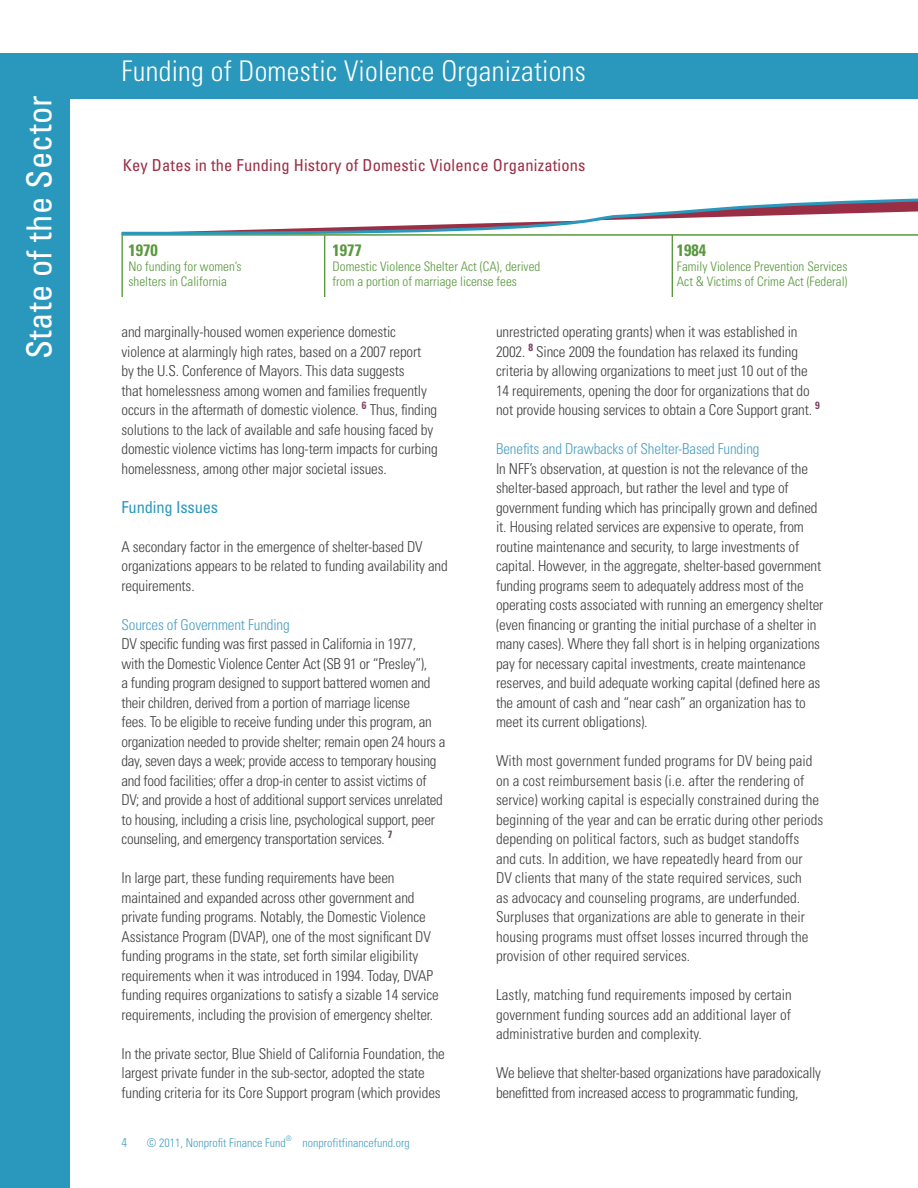
<style>
.page{position:relative;width:918px;height:1188px;background:#fff}
.page>*{position:absolute;margin:0;border:0;box-sizing:border-box;transform-origin:0 0}
.t1{font:condensed 34.5px "Univers LT Std";letter-spacing:.01em;color:#fff}
.t2{font:300 condensed 28.5px "Univers LT Std";letter-spacing:.01em;color:#fff}
.t3{font:condensed 16.5px "Univers LT Std";letter-spacing:.01em;color:#9a2e45}
.t4{font:condensed 16.5px "Univers LT Std";letter-spacing:-.01em;color:#2a98bd}
.t5{font:700 condensed 16.5px "Univers LT Std";color:#59983e}
.t6{font:300 condensed 15px/19.5px "Univers LT Std";letter-spacing:-.01em;color:#414042}
.t7{font:300 condensed 15px "Univers LT Std";letter-spacing:-.01em;color:#4a9fc2}
.t8{font:300 condensed 13.2px/15px "Univers LT Std";color:#59983e}
.t9{font:300 condensed 12.75px "Univers LT Std";color:#4a9fc2}
.t10{font:300 condensed 12px "Univers LT Std";color:#4a9fc2}
.t11{font:300 condensed 7.5px "Univers LT Std";color:#4a9fc2}
</style>
<div class="page">
<div style="left:0;top:53px;width:918px;height:45px;background:#2a98bd"></div>
<div style="left:0;top:71px;width:69px;height:1117px;background:#2a98bd"></div>
<hr style="left:121px;top:233px;width:2px;height:64px;background:#59983e">
<hr style="left:672px;top:235px;width:1px;height:62px;background:#59983e">
<hr style="left:324px;top:235px;width:1px;height:62px;background:#59983e">
<svg style="left:121px;top:198px;width:797px;height:38px"></svg>
<h1 class="t1" style="left:17px;top:359px;width:266px;rotate:-90deg">State of the Sector</h1>
<h2 class="t2" style="left:122px;top:54px;width:466px">Funding of Domestic Violence Organizations</h2>
<p class="t3" style="left:123px;top:155px;width:464px">Key Dates in the Funding History of Domestic Violence Organizations</p>
<p class="t5" style="left:129px;top:240px;width:31px">1970</p>
<p class="t8" style="left:129px;top:259px;width:115px">No funding for women’s shelters in California</p>
<p class="t5" style="left:333px;top:240px;width:31px">1977</p>
<p class="t8" style="left:333px;top:259px;width:209px">Domestic Violence Shelter Act (CA), derived from a portion of marriage license fees</p>
<p class="t5" style="left:677px;top:240px;width:31px">1984</p>
<p class="t8" style="left:677px;top:259px;width:172px">Family Violence Prevention Services<br>Act &amp; Victims of Crime Act (Federal)</p>
<p class="t6" style="left:122px;top:322px;width:318px">and marginally-housed women experience domestic violence at alarmingly high rates, based on a 2007 report<br>by the U.S. Conference of Mayors. This data suggests<br>that homelessness among women and families frequently occurs in the aftermath of domestic violence. <sup>6</sup> Thus, finding solutions to the lack of available and safe housing faced by domestic violence victims has long-term impacts for curbing homelessness, among other major societal issues.</p>
<p class="t4" style="left:122px;top:496px;width:98px">Funding Issues</p>
<p class="t6" style="left:122px;top:536px;width:328px">A secondary factor in the emergence of shelter-based DV organizations appears to be related to funding availability and requirements.</p>
<p class="t7" style="left:122px;top:615px;width:170px">Sources of Government Funding</p>
<p class="t6" style="left:122px;top:634px;width:325px">DV specific funding was first passed in California in 1977,<br>with the Domestic Violence Center Act (SB 91 or “Presley”),<br>a funding program designed to support battered women and their children, derived from a portion of marriage license<br>fees. To be eligible to receive funding under this program, an organization needed to provide shelter; remain open 24 hours a day, seven days a week; provide access to temporary housing and food facilities; offer a drop-in center to assist victims of DV; and provide a host of additional support services unrelated to housing, including a crisis line, psychological support, peer counseling, and emergency transportation services. <sup>7</sup></p>
<p class="t6" style="left:122px;top:868px;width:319px">In large part, these funding requirements have been maintained and expanded across other government and private funding programs. Notably, the Domestic Violence Assistance Program (DVAP), one of the most significant DV funding programs in the state, set forth similar eligibility requirements when it was introduced in 1994. Today, DVAP funding requires organizations to satisfy a sizable 14 service requirements, including the provision of emergency shelter.</p>
<p class="t6" style="left:122px;top:1043px;width:325px">In the private sector, Blue Shield of California Foundation, the largest private funder in the sub-sector, adopted the state funding criteria for its Core Support program (which provides</p>
<p class="t9" style="left:122px;top:1135px;width:7px">4</p>
<p class="t10" style="left:147px;top:1136px;width:140px">© 2011, Nonprofit Finance Fund</p>
<p class="t11" style="left:286px;top:1134px;width:7px">®</p>
<p class="t10" style="left:302px;top:1136px;width:109px">nonprofitfinancefund.org</p>
<p class="t6" style="left:496px;top:322px;width:325px">unrestricted operating grants) when it was established in 2002. <sup>8</sup> Since 2009 the foundation has relaxed its funding criteria by allowing organizations to meet just 10 out of the 14 requirements, opening the door for organizations that do not provide housing services to obtain a Core Support grant. <sup>9</sup></p>
<p class="t7" style="left:496px;top:440px;width:265px">Benefits and Drawbacks of Shelter-Based Funding</p>
<p class="t6" style="left:496px;top:458px;width:329px">In NFF’s observation, at question is not the relevance of the shelter-based approach, but rather the level and type of government funding which has principally grown and defined it. Housing related services are expensive to operate, from routine maintenance and security, to large investments of capital. However, in the aggregate, shelter-based government funding programs seem to adequately address most of the operating costs associated with running an emergency shelter (even financing or granting the initial purchase of a shelter in many cases). Where they fall short is in helping organizations pay for necessary capital investments, create maintenance reserves, and build adequate working capital (defined here as the amount of cash and “near cash” an organization has to meet its current obligations).</p>
<p class="t6" style="left:496px;top:751px;width:329px">With most government funded programs for DV being paid on a cost reimbursement basis (i.e. after the rendering of service) working capital is especially constrained during the beginning of the year and can be erratic during other periods depending on political factors, such as budget standoffs<br>and cuts. In addition, we have repeatedly heard from our<br>DV clients that many of the state required services, such<br>as advocacy and counseling programs, are underfunded.<br>Surpluses that organizations are able to generate in their housing programs must offset losses incurred through the provision of other required services.</p>
<p class="t6" style="left:496px;top:985px;width:297px;text-align:justify">Lastly, matching fund requirements imposed by certain government funding sources add an additional layer of administrative burden and complexity.</p>
<p class="t6" style="left:496px;top:1063px;width:326px">We believe that shelter-based organizations have paradoxically benefitted from increased access to programmatic funding,</p>
</div>
